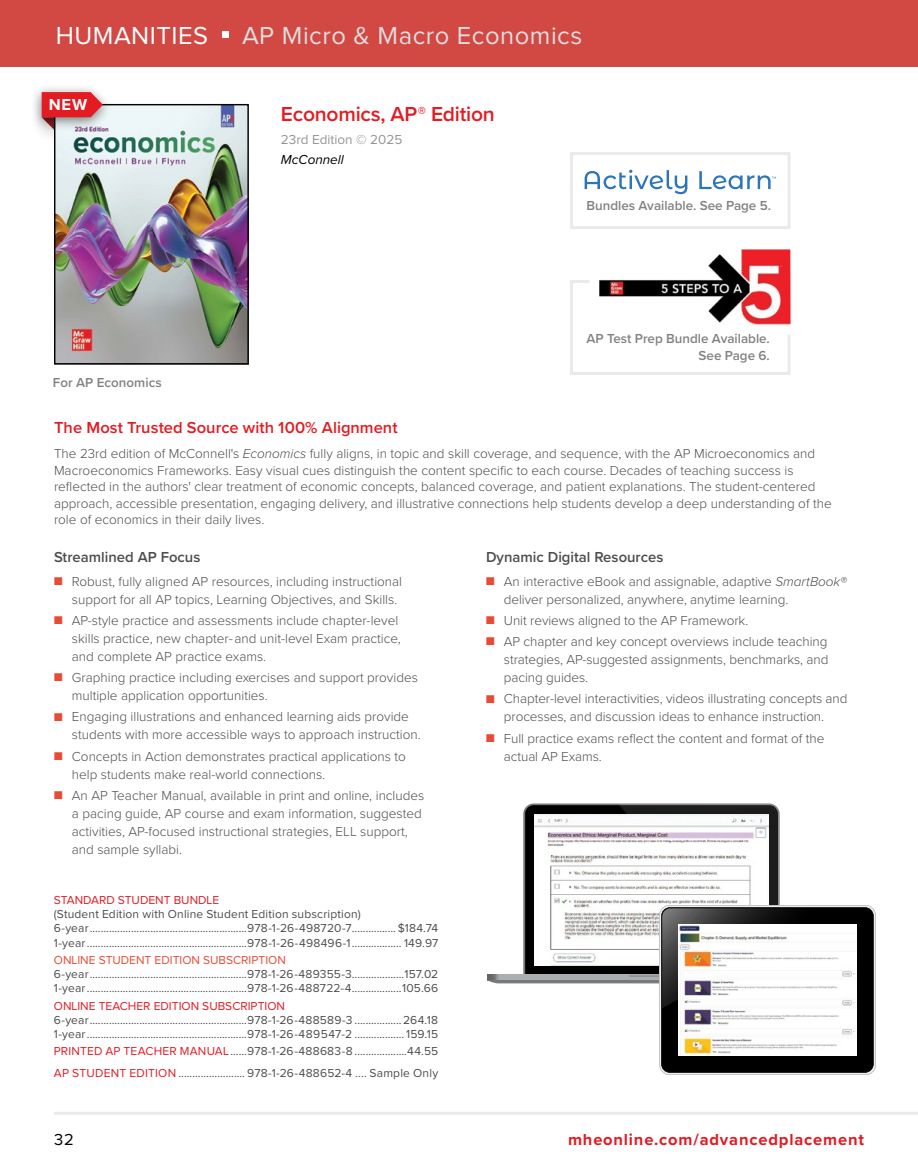
<style>
.page{position:relative;width:918px;height:1175px;background:#fff}
.page>*{position:absolute;margin:0;border:0;box-sizing:border-box;transform-origin:0 0}
.t1{font:25.5px "Proxima Nova";letter-spacing:.02em;color:#dcddde}
.t2{font:25.5px "Proxima Nova";letter-spacing:.02em;color:#fff}
.t3{font:600 21px "Proxima Nova";letter-spacing:-.01em;color:#e31b22}
.t4{font:600 16.5px "Proxima Nova";color:#e31b22}
.t5{font:700 16.5px "Proxima Nova";letter-spacing:.05em;color:#e31b22}
.t6{font:700 16.5px "Proxima Nova";color:#fff}
.t7{font:16.5px "Proxima Nova";color:#000}
.t8{font:600 15px "Proxima Nova";color:#4d4d4f}
.t9{font:300 13.5px/18px "Proxima Nova";color:#4d4d4f}
.t10{font:600 13.5px/16.6px "Proxima Nova";color:#808285;text-align:right}
.t11{font:13.5px "Proxima Nova";color:#939598}
.t12{font:italic 13.5px "Proxima Nova";color:#000}
.t13{font:12px/14.1px "Proxima Nova";letter-spacing:.015em;color:#4d4d4f}
.t14{font:12px "Proxima Nova";color:#e31b22}
.t15{font:12px "Proxima Nova";color:#e74b35}
.s1{font-size:16.5px}
.s2{font-style:italic}
.s3{color:#e74b35}
.s4{color:#e31b22}
</style>
<div class="page">
<hr style="left:54px;top:1111px;width:864px;height:3px;background:#eaeaea">
<div style="left:0;top:0;width:918px;height:67px;background:#d24944"></div>
<div style="left:29px;top:106px;width:40px;height:40px;background:#000;opacity:.5"></div>
<div style="left:222px;top:31px;width:6px;height:7px;background:#fff"></div>
<img style="left:56px;top:106px;width:191px;height:256px">
<div style="left:54px;top:104px;width:195px;height:260px;border:1px solid #000"></div>
<div style="left:30px;top:83px;width:83px;height:49px;background:#000;opacity:.5"></div>
<svg style="left:42px;top:92px;width:61px;height:38px"></svg>
<svg style="left:488px;top:803px;width:386px;height:269px"></svg>
<img style="left:679px;top:924px;width:178px;height:131px">
<img style="left:708px;top:249px;width:83px;height:29px">
<svg style="left:570px;top:278px;width:221px;height:97px"></svg>
<div style="left:570px;top:152px;width:221px;height:77px;border:3px solid #eaeaea"></div>
<svg style="left:585px;top:170px;width:102px;height:24px"></svg>
<svg style="left:699px;top:171px;width:77px;height:18px"></svg>
<h1 class="t2" style="left:56px;top:24px;width:154px">HUMANITIES</h1>
<h1 class="t1" style="left:242px;top:24px;width:342px">AP Micro &amp; Macro Economics</h1>
<p class="t6" style="left:49px;top:92px;width:40px">NEW</p>
<p class="t10" style="left:53px;top:374px;width:110px">For AP Economics</p>
<h2 class="t3" style="left:281px;top:99px;width:215px">Economics, AP<span class="s1">®</span> Edition</h2>
<p class="t11" style="left:281px;top:134px;width:123px">23rd Edition © 2025</p>
<p class="t12" style="left:281px;top:153px;width:65px">McConnell</p>
<p class="t4" style="left:54px;top:415px;width:345px">The Most Trusted Source with 100% Alignment</p>
<p class="t10" style="left:587px;top:197px;width:186px">Bundles Available. See Page 5.</p>
<p class="t10" style="left:587px;top:330px;width:185px">AP Test Prep Bundle Available.<br>See Page 6.</p>
<p class="t9" style="left:54px;top:445px;width:779px;line-height:16.5px">The 23rd edition of McConnell's <span class="s2">Economics</span> fully aligns, in topic and skill coverage, and sequence, with the AP Microeconomics and Macroeconomics Frameworks. Easy visual cues distinguish the content specific to each course. Decades of teaching success is reflected in the authors' clear treatment of economic concepts, balanced coverage, and patient explanations. The student-centered approach, accessible presentation, engaging delivery, and illustrative connections help students develop a deep understanding of the role of economics in their daily lives.</p>
<p class="t8" style="left:54px;top:546px;width:148px">Streamlined AP Focus</p>
<p class="t9" style="left:72px;top:571px;width:332px;text-indent:-18px"><span class="s3">■</span> Robust, fully aligned AP resources, including instructional support for all AP topics, Learning Objectives, and Skills.</p>
<p class="t9" style="left:72px;top:610px;width:330px;text-indent:-18px"><span class="s3">■</span> AP-style practice and assessments include chapter-level skills practice, new chapter-and unit-level Exam practice, and complete AP practice exams.</p>
<p class="t9" style="left:72px;top:668px;width:348px;text-indent:-18px"><span class="s3">■</span> Graphing practice including exercises and support provides multiple application opportunities.</p>
<p class="t9" style="left:72px;top:707px;width:349px;text-indent:-18px"><span class="s3">■</span> Engaging illustrations and enhanced learning aids provide students with more accessible ways to approach instruction.</p>
<p class="t9" style="left:72px;top:746px;width:335px;text-indent:-18px"><span class="s3">■</span> Concepts in Action demonstrates practical applications to help students make real-world connections.</p>
<p class="t9" style="left:72px;top:785px;width:354px;text-indent:-18px"><span class="s3">■</span> An AP Teacher Manual, available in print and online, includes a pacing guide, AP course and exam information, suggested activities, AP-focused instructional strategies, ELL support, and sample syllabi.</p>
<p class="t14" style="left:54px;top:894px;width:167px">STANDARD STUDENT BUNDLE</p>
<p class="t13" style="left:54px;top:907px;width:386px">(Student Edition with Online Student Edition subscription)<br>6-year.........................................................978-1-26-498720-7................$184.74<br>1-year..........................................................978-1-26-498496-1.................. 149.97</p>
<p class="t15" style="left:54px;top:954px;width:234px">ONLINE STUDENT EDITION SUBSCRIPTION</p>
<p class="t13" style="left:54px;top:967px;width:386px">6-year.........................................................978-1-26-489355-3...................157.02<br>1-year..........................................................978-1-26-488722-4..................105.66</p>
<p class="t14" style="left:54px;top:1000px;width:233px">ONLINE TEACHER EDITION SUBSCRIPTION</p>
<p class="t13" style="left:54px;top:1013px;width:386px">6-year.........................................................978-1-26-488589-3 .................264.18<br>1-year..........................................................978-1-26-489547-2 ..................159.15</p>
<p class="t13" style="left:54px;top:1041px;width:386px;line-height:21.5px"><span class="s4">PRINTED AP TEACHER MANUAL</span>......978-1-26-488683-8 ...................44.55<br><span class="s4">AP STUDENT EDITION</span> ........................ 978-1-26-488652-4 .... Sample Only</p>
<p class="t8" style="left:486px;top:546px;width:179px">Dynamic Digital Resources</p>
<p class="t9" style="left:504px;top:571px;width:345px;text-indent:-18px"><span class="s3">■</span> An interactive eBook and assignable, adaptive <span class="s2">SmartBook® </span>deliver personalized, anywhere, anytime learning.</p>
<p class="t9" style="left:486px;top:610px;width:262px"><span class="s3">■</span> Unit reviews aligned to the AP Framework.</p>
<p class="t9" style="left:504px;top:632px;width:326px;text-align:justify;text-indent:-18px"><span class="s3">■</span> AP chapter and key concept overviews include teaching strategies, AP-suggested assignments, benchmarks, and pacing guides.</p>
<p class="t9" style="left:486px;top:689px;width:363px;text-align:center"><span class="s3">■</span> Chapter-level interactivities, videos illustrating concepts and processes, and discussion ideas to enhance instruction.</p>
<p class="t9" style="left:504px;top:728px;width:322px;text-indent:-18px"><span class="s3">■</span> Full practice exams reflect the content and format of the actual AP Exams.</p>
<p class="t7" style="left:54px;top:1131px;width:21px">32</p>
<p class="t5" style="left:568px;top:1127px;width:297px">mheonline.com/advancedplacement</p>
</div>
